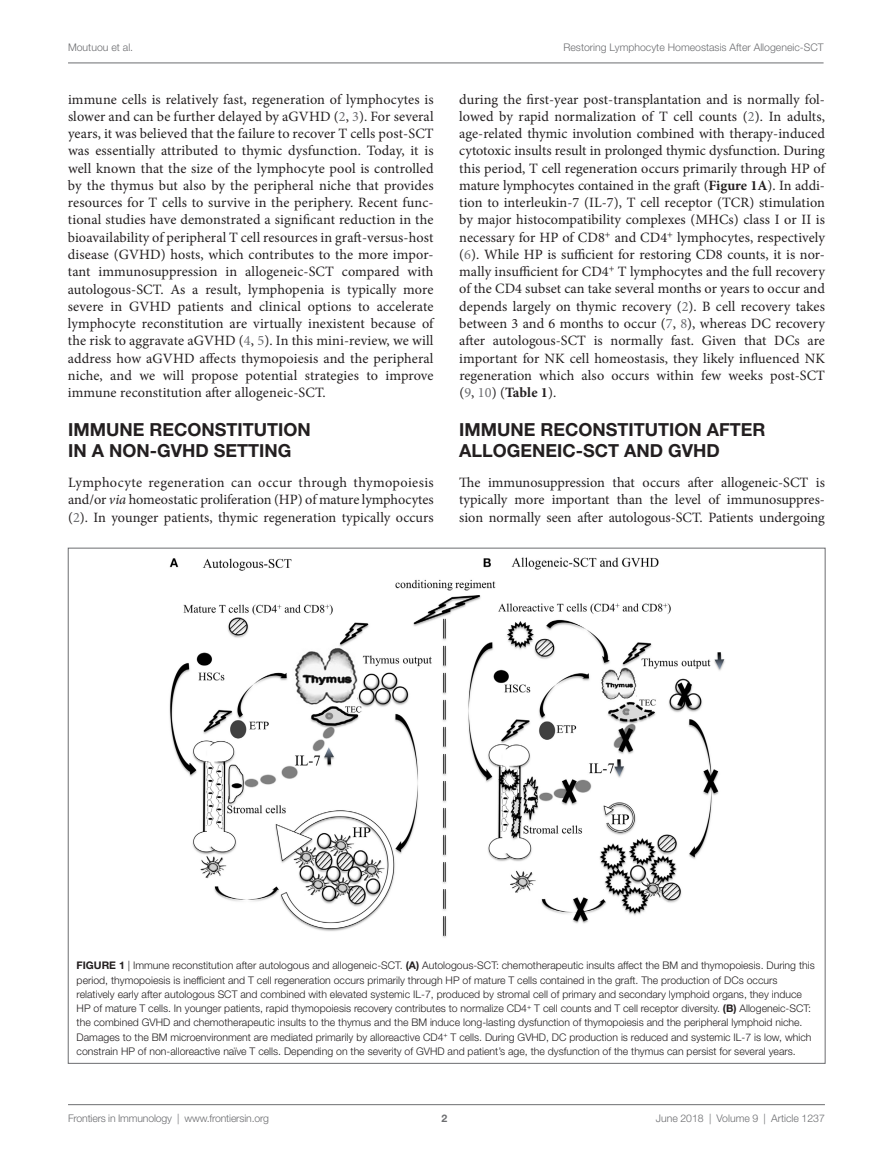
<style>
.page{position:relative;width:893px;height:1170px;background:#fff}
.page>*{position:absolute;margin:0;border:0;box-sizing:border-box;transform-origin:0 0}
.t1{font:700 18px/21px "Helvetica Neue LT Std";color:#231f20}
.t2{font:14.25px/17.2px "Minion Pro";letter-spacing:.005em;color:#231f20;text-align:justify}
.t3{font:300 10.5px/14.2px "Helvetica Neue LT Std";color:#231f20}
.t4{font:300 10.5px "Helvetica Neue LT Std";color:#6c6d70}
.t5{font:700 10.5px "Helvetica Neue LT Std";color:#231f20}
.t6{font:700 10.5px "Helvetica Neue LT Std";color:#6c6d70}
.s1{color:#6c6d70}
.s2{font-style:italic}
.s3{font-weight:700}
</style>
<div class="page">
<img style="left:169px;top:557px;width:556px;height:381px">
<hr style="left:68px;top:63px;width:756px;height:1px;background:#6c6d70">
<hr style="left:68px;top:1104px;width:757px;height:1px;background:#6c6d70">
<p class="t4" style="left:68px;top:41px;width:67px">Moutuou et al.</p>
<p class="t4" style="left:563px;top:41px;width:262px">Restoring Lymphocyte Homeostasis After Allogeneic-SCT</p>
<p class="t2" style="left:68px;top:90px;width:367px">immune cells is relatively fast, regeneration of lymphocytes is slower and can be further delayed by aGVHD (<span class="s1">2</span>, <span class="s1">3</span>). For several years, it was believed that the failure to recover T cells post-SCT was essentially attributed to thymic dysfunction. Today, it is well known that the size of the lymphocyte pool is controlled by the thymus but also by the peripheral niche that provides resources for T cells to survive in the periphery. Recent func&shy;tional studies have demonstrated a significant reduction in the bioavailability of peripheral T cell resources in graft-versus-host disease (GVHD) hosts, which contributes to the more impor&shy;tant immunosuppression in allogeneic-SCT compared with autologous-SCT. As a result, lymphopenia is typically more severe in GVHD patients and clinical options to accelerate lymphocyte reconstitution are virtually inexistent because of the risk to aggravate aGVHD (<span class="s1">4</span>, <span class="s1">5</span>). In this mini-review, we will address how aGVHD affects thymopoiesis and the peripheral niche, and we will propose potential strategies to improve immune reconstitution after allogeneic-SCT.</p>
<p class="t1" style="left:68px;top:418px;width:242px">IMMUNE RECONSTITUTION<br>IN A NON-GVHD SETTING</p>
<p class="t2" style="left:68px;top:474px;width:367px">Lymphocyte regeneration can occur through thymopoiesis and/or <span class="s2">via</span> homeostatic proliferation (HP) of mature lymphocytes (<span class="s1">2</span>). In younger patients, thymic regeneration typically occurs</p>
<p class="t2" style="left:459px;top:90px;width:367px">during the first-year post-transplantation and is normally fol&shy;lowed by rapid normalization of T cell counts (<span class="s1">2</span>). In adults, age-related thymic involution combined with therapy-induced cytotoxic insults result in prolonged thymic dysfunction. During this period, T cell regeneration occurs primarily through HP of mature lymphocytes contained in the graft (<span class="s3">Figure 1A</span>). In addi&shy;tion to interleukin-7 (IL-7), T cell receptor (TCR) stimulation by major histocompatibility complexes (MHCs) class I or II is necessary for HP of CD8<sup>+</sup> and CD4<sup>+</sup> lymphocytes, respectively (<span class="s1">6</span>). While HP is sufficient for restoring CD8 counts, it is nor&shy;mally insufficient for CD4<sup>+</sup> T lymphocytes and the full recovery of the CD4 subset can take several months or years to occur and depends largely on thymic recovery (<span class="s1">2</span>). B cell recovery takes between 3 and 6 months to occur (<span class="s1">7</span>, <span class="s1">8</span>), whereas DC recovery after autologous-SCT is normally fast. Given that DCs are important for NK cell homeostasis, they likely influenced NK regeneration which also occurs within few weeks post-SCT (<span class="s1">9</span>, <span class="s1">10</span>) (<span class="s3">Table 1</span>).</p>
<p class="t1" style="left:459px;top:418px;width:308px">IMMUNE RECONSTITUTION AFTER<br>ALLOGENEI</p>
<p class="t1" style="left:563px;top:439px;width:159px">C-SCT AND GVHD</p>
<p class="t2" style="left:459px;top:474px;width:367px">The immunosuppression that occurs after allogeneic-SCT is typically more important than the level of immunosuppres&shy;sion normally seen after autologous-SCT. Patients undergoing</p>
<p class="t3" style="left:77px;top:958px;width:740px;text-indent:33px"><span class="s3">E 1</span> | Immune reconstitution after autologous and allogeneic-SCT. <span class="s3">(A)</span> Autologous-SCT: chemotherapeutic insults affect the BM and thymopoiesis. During this period, thymopoiesis is inefficient and T cell regeneration occurs primarily through HP of mature T cells contained in the graft. The production of DCs occurs relatively early after autologous SCT and combined with elevated systemic IL-7, produced by stromal cell of primary and secondary lymphoid organs, they induce HP of mature T cells. In younger patients, rapid thymopoiesis recovery contributes to normalize CD4<sup>+</sup> T cell counts and T cell receptor diversity. <span class="s3">(B)</span> Allogeneic-SCT: the combined GVHD and chemotherapeutic insults to the thymus and the BM induce long-lasting dysfunction of thymopoiesis and the peripheral lymphoid niche.<br>Damages to the BM microenvironment are mediated primarily by alloreactive CD4<sup>+</sup> T cells. During GVHD, DC production is reduced and systemic IL-7 is low, which constrain HP of non-alloreactive naïve T cells. Depending on the severity of GVHD and patient’s age, the dysfunction of the thymus can persist for several years.</p>
<p class="t5" style="left:77px;top:959px;width:18px">FIGUR</p>
<p class="t4" style="left:68px;top:1111px;width:203px">Frontiers in Immunology | www.frontiersin.org</p>
<p class="t4" style="left:656px;top:1111px;width:171px">June 2018 | Volume 9 | Article 1237</p>
<p class="t6" style="left:441px;top:1111px;width:7px">2</p>
</div>
